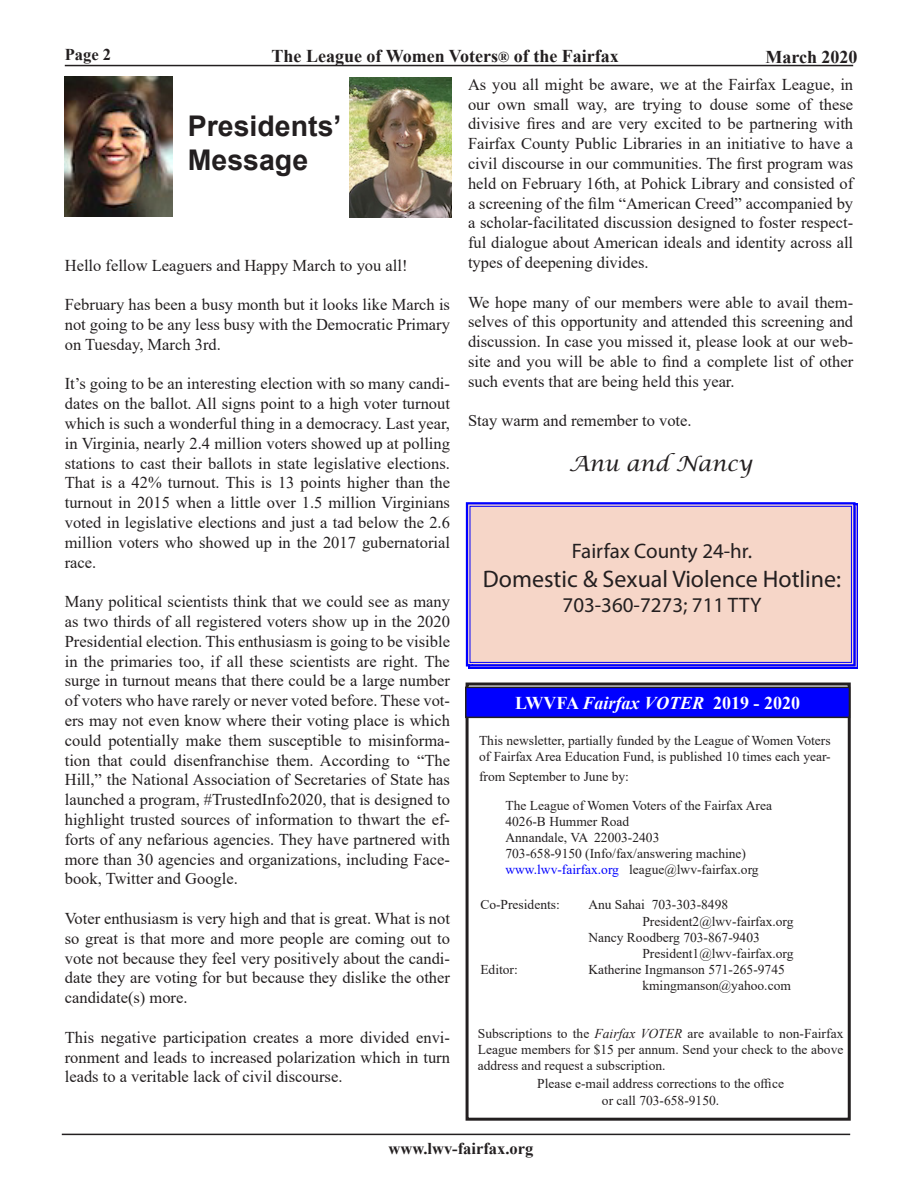
<style>
.page{position:relative;width:918px;height:1188px;background:#fff}
.page>*{position:absolute;margin:0;border:0;box-sizing:border-box;transform-origin:0 0}
.t1{font:700 28.5px/34.2px "Arial";color:#231f20}
.t2{font:italic 24.3px "Times New Roman";color:#000}
.t3{font:24px "Myriad Pro";color:#231f20}
.t4{font:italic 21.15px "Times New Roman";color:#000}
.t5{font:21px "Myriad Pro";color:#231f20}
.t6{font:italic 21px "Lucida Calligraphy";color:#231f20}
.t7{font:700 18px "Times New Roman";color:#231f20}
.t8{font:700 18px "Times New Roman";color:#fff}
.t9{font:16.5px/19.8px "Times New Roman";color:#231f20;text-align:justify}
.t10{font:700 16.5px "Times New Roman";color:#231f20}
.t11{font:13.5px/16.2px "Times New Roman";color:#231f20}
.s1{font-size:15px}
.s2{font-style:italic}
.s3{color:#00f}
</style>
<div class="page">
<div style="left:466px;top:683px;width:385px;height:438px;border:3px solid #231f20"></div>
<hr style="left:65px;top:65px;width:788px;height:1px;background:#231f20">
<hr style="left:62px;top:1134px;width:788px;height:1px;background:#231f20">
<img style="left:65px;top:77px;width:108px;height:139px">
<div style="left:466px;top:687px;width:383px;height:30px;background:#00f"></div>
<div style="left:465px;top:687px;width:385px;height:31px;border:2px solid #231f20"></div>
<img style="left:349px;top:78px;width:103px;height:139px">
<svg style="left:465px;top:502px;width:392px;height:166px;background:#e9cbca"></svg>
<div style="left:470px;top:506px;width:382px;height:157px;border:1px solid #00f"></div>
<p class="t10" style="left:65px;top:43px;width:48px">Page 2</p>
<p class="t7" style="left:272px;top:43px;width:349px">The League of Women Voters<span class="s1">®</span> of the Fairfax</p>
<p class="t7" style="left:765px;top:44px;width:94px">March 2020</p>
<h1 class="t1" style="left:188px;top:109px;width:155px">Presidents’<br>Message</h1>
<p class="t9" style="left:65px;top:255px;width:344px">Hello fellow Leaguers and Happy March to you all!</p>
<p class="t9" style="left:65px;top:294px;width:387px">February has been a busy month but it looks like March is not going to be any less busy with the Democratic Primary on Tuesday, March 3rd.</p>
<p class="t9" style="left:65px;top:373px;width:387px">It’s going to be an interesting election with so many candi&shy;dates on the ballot. All signs point to a high voter turnout which is such a wonderful thing in a democracy. Last year, in Virginia, nearly 2.4 million voters showed up at polling stations to cast their ballots in state legislative elections.<br>That is a 42% turnout. This is 13 points higher than the turnout in 2015 when a little over 1.5 million Virginians voted in legislative elections and just a tad below the 2.6 million voters who showed up in the 2017 gubernatorial race.</p>
<p class="t9" style="left:65px;top:591px;width:387px">Many political scientists think that we could see as many as two thirds of all registered voters show up in the 2020<br>Presidential election. This enthusiasm is going to be visible in the primaries too, if all these scientists are right. The surge in turnout means that there could be a large number of voters who have rarely or never voted before. These vot&shy;ers may not even know where their voting place is which could potentially make them susceptible to misinforma&shy;tion that could disenfranchise them. According to “The Hill,” the National Association of Secretaries of State has launched a program, #TrustedInfo2020, that is designed to highlight trusted sources of information to thwart the ef&shy;forts of any nefarious agencies. They have partnered with more than 30 agencies and organizations, including Face&shy;book, Twitter and Google.</p>
<p class="t9" style="left:65px;top:908px;width:387px">Voter enthusiasm is very high and that is great. What is not so great is that more and more people are coming out to vote not because they feel very positively about the candi&shy;date they are voting for but because they dislike the other candidate(s) more.</p>
<p class="t9" style="left:65px;top:1027px;width:387px">This negative participation creates a more divided envi&shy;ronment and leads to increased polarization which in turn leads to a veritable lack of civil discourse.</p>
<p class="t9" style="left:468px;top:74px;width:387px">As you all might be aware, we at the Fairfax League, in our own small way, are trying to douse some of these divisive fires and are very excited to be partnering with Fairfax County Public Libraries in an initiative to have a civil discourse in our communities. The first program was held on February 16th, at Pohick Library and consisted of a screening of the film “American Creed” accompanied by a scholar-facilitated discussion designed to foster respect&shy;ful dialogue about American ideals and identity across all types of deepening divides.</p>
<p class="t9" style="left:468px;top:292px;width:387px">We hope many of our members were able to avail them&shy;selves of this opportunity and attended this screening and discussion. In case you missed it, please look at our web&shy;site and you will be able to find a complete list of other such events that are being held this year.</p>
<p class="t9" style="left:468px;top:410px;width:225px">Stay warm and remember to vote.</p>
<p class="t6" style="left:569px;top:451px;width:185px">Anu and Nancy</p>
<p class="t5" style="left:572px;top:538px;width:182px">Fairfax County 24-hr.</p>
<p class="t3" style="left:483px;top:564px;width:360px">Domestic &amp; Sexual Violence Hotline:</p>
<p class="t5" style="left:563px;top:592px;width:200px">703-360-7273; 711 TTY</p>
<p class="t4" style="left:573px;top:538px;width:186px">Fairfax County 24-hr.</p>
<h2 class="t2" style="left:484px;top:564px;width:361px">Domestic &amp; Sexual Violence Hotline:</h2>
<p class="t4" style="left:564px;top:593px;width:203px">703-360-7273; 711 TTY</p>
<p class="t8" style="left:515px;top:690px;width:287px">LWVFA <span class="s2">Fairfax VOTER</span> 2019 - 2020</p>
<p class="t11" style="left:479px;top:732px;width:353px">This newsletter, partially funded by the League of Women Voters of Fairfax Area Education Fund, is published 10 times each year-</p>
<p class="t11" style="left:479px;top:768px;width:151px">from September to June by:</p>
<p class="t11" style="left:505px;top:796px;width:268px">The League of Women Voters of the Fairfax Area 4026-B Hummer Road<br>Annandale, VA 22003-2403<br>703-658-9150 (Info/fax/answering machine) <span class="s3">www.lwv-fairfax.org</span> league@lwv-fairfax.org</p>
<p class="t11" style="left:480px;top:896px;width:81px">Co-Presidents:</p>
<p class="t11" style="left:588px;top:896px;width:141px">Anu Sahai 703-303-8498</p>
<p class="t11" style="left:642px;top:913px;width:153px">President2@lwv-fairfax.org</p>
<p class="t11" style="left:588px;top:929px;width:173px">Nancy Roodberg 703-867-9403</p>
<p class="t11" style="left:642px;top:945px;width:153px">President1@lwv-fairfax.org</p>
<p class="t11" style="left:480px;top:961px;width:39px">Editor:</p>
<p class="t11" style="left:642px;top:961px;width:150px;text-indent:-54px">Katherine Ingmanson 571-265-9745 kmingmanson@yahoo.com</p>
<p class="t11" style="left:478px;top:1024px;width:367px;text-align:justify">Subscriptions to the <span class="s2">Fairfax VOTER</span> are available to non-Fairfax League members for $15 per annum. Send your check to the above address and request a subscription.</p>
<p class="t11" style="left:537px;top:1075px;width:248px;text-align:center">Please e-mail address corrections to the office or call 703-658-9150.</p>
<p class="t10" style="left:389px;top:1136px;width:146px">www.lwv-fairfax.org</p>
</div>
